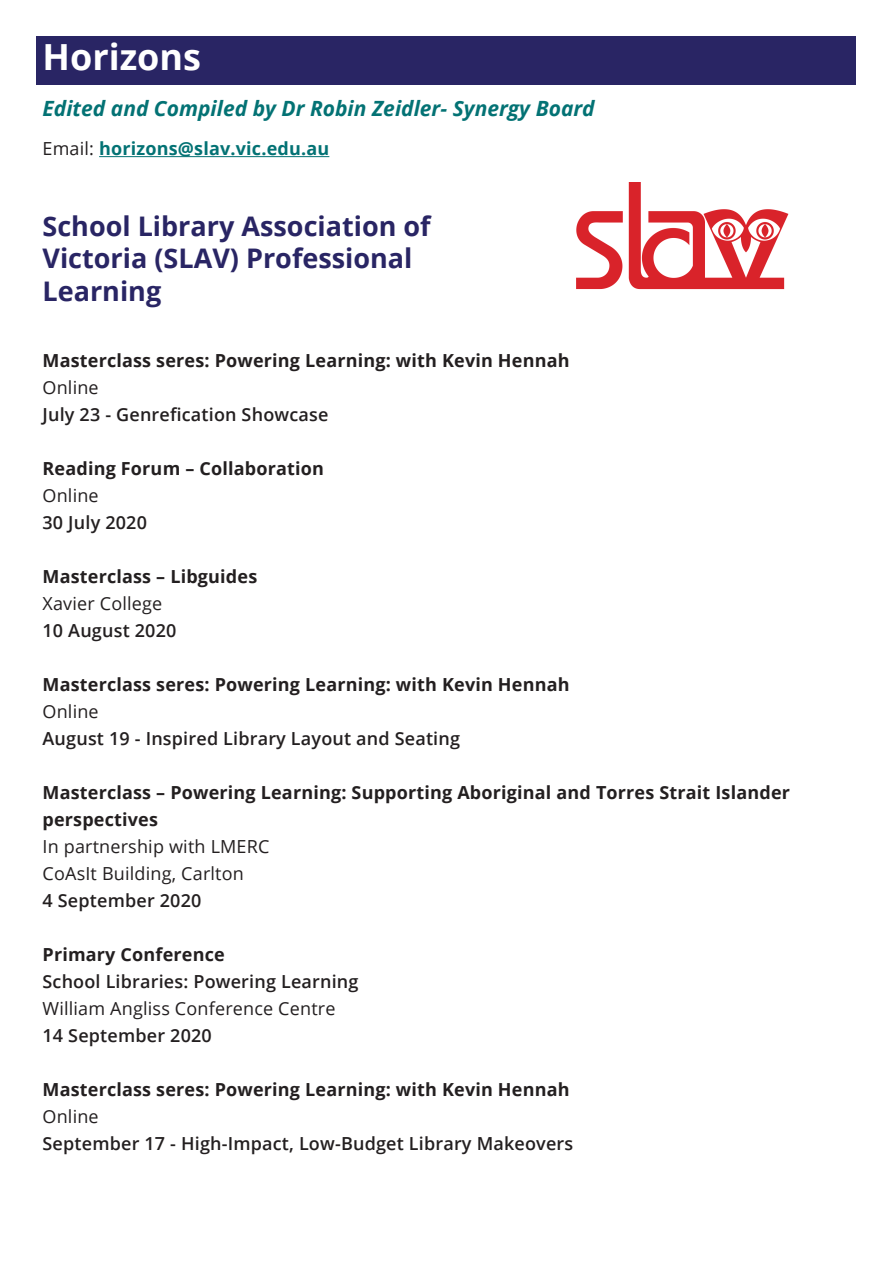
<style>
.page{position:relative;width:893px;height:1263px;background:#fff}
.page>*{position:absolute;margin:0;border:0;box-sizing:border-box;transform-origin:0 0}
.t1{font:700 36px "Open Sans";color:#fff}
.Section_Heading{font:700 27px/32.4px "Open Sans";color:#292564}
.Author{font:italic 700 21px "Open Sans";color:#037274}
.t2{font:700 18px/27px "Open Sans";letter-spacing:.01em;color:#231f20}
.t3{font:600 18px "Open Sans";letter-spacing:.01em;color:#231f20}
.t4{font:18px "Open Sans";letter-spacing:.01em;color:#231f20}
.t5{font:700 18px "Open Sans";letter-spacing:.01em;color:#037274}
.s1{font-weight:400;color:#231f20}
</style>
<div class="page">
<div style="left:37px;top:37px;width:819px;height:48px;background:#292564"></div>
<hr style="left:99px;top:156px;width:230px;height:1px;background:#037274">
<img style="left:577px;top:183px;width:212px;height:107px">
<h1 class="t1" style="left:43px;top:32px;width:160px">Horizons</h1>
<h5 class="Author" style="left:43px;top:94px;width:554px">Edited and Compiled by Dr Robin Zeidler- Synergy Board</h5>
<p class="t5" style="left:43px;top:136px;width:288px"><span class="s1">Email:</span> horizons@slav.vic.edu.au</p>
<h2 class="Section_Heading" style="left:43px;top:209px;width:390px">School Library Association of<br>Victoria (SLAV) Professional<br>Learning</h2>
<p class="t2" style="left:43px;top:346px;width:529px">Masterclass seres: Powering Learning: with Kevin Hennah</p>
<p class="t4" style="left:43px;top:375px;width:58px">Online</p>
<p class="t3" style="left:43px;top:402px;width:287px">July 23 - Genrefication Showcase</p>
<p class="t2" style="left:43px;top:454px;width:283px">Reading Forum – Collaboration</p>
<p class="t4" style="left:43px;top:483px;width:58px">Online</p>
<p class="t3" style="left:43px;top:510px;width:106px">30 July 2020</p>
<p class="t2" style="left:43px;top:562px;width:216px">Masterclass – Libguides</p>
<p class="t4" style="left:43px;top:591px;width:121px">Xavier College</p>
<p class="t3" style="left:43px;top:618px;width:135px">10 August 2020</p>
<p class="t2" style="left:43px;top:670px;width:529px">Masterclass seres: Powering Learning: with Kevin Hennah</p>
<p class="t4" style="left:43px;top:699px;width:58px">Online</p>
<p class="t3" style="left:43px;top:726px;width:419px">August 19 - Inspired Library Layout and Seating</p>
<p class="t2" style="left:43px;top:778px;width:749px">Masterclass – Powering Learning: Supporting Aboriginal and Torres Strait Islander perspectives</p>
<p class="t4" style="left:43px;top:834px;width:228px">In partnership with LMERC</p>
<p class="t4" style="left:43px;top:861px;width:203px">CoAsIt Building, Carlton</p>
<p class="t3" style="left:43px;top:888px;width:160px">4 September 2020</p>
<p class="t2" style="left:43px;top:940px;width:184px">Primary Conference</p>
<p class="t3" style="left:43px;top:969px;width:318px">School Libraries: Powering Learning</p>
<p class="t4" style="left:43px;top:996px;width:294px">William Angliss Conference Centre</p>
<p class="t3" style="left:43px;top:1023px;width:171px">14 September 2020</p>
<p class="t2" style="left:43px;top:1075px;width:529px">Masterclass seres: Powering Learning: with Kevin Hennah</p>
<p class="t4" style="left:43px;top:1104px;width:58px">Online</p>
<p class="t3" style="left:43px;top:1131px;width:532px">September 17 - High-Impact, Low-Budget Library Makeovers</p>
</div>
